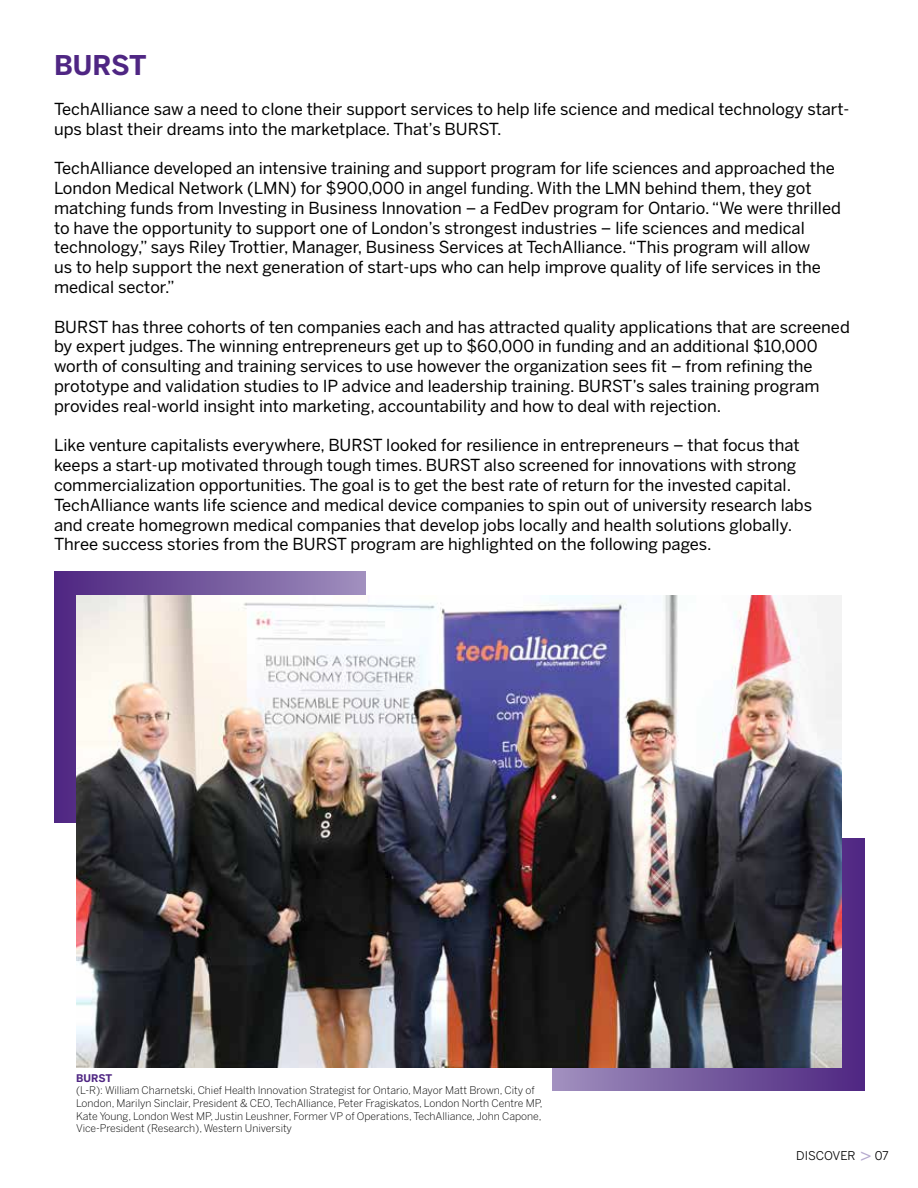
<style>
.page{position:relative;width:918px;height:1188px;background:#fff}
.page>*{position:absolute;margin:0;border:0;box-sizing:border-box;transform-origin:0 0}
.t1{font:700 27px "Benton Sans";letter-spacing:-.01em;color:#4f2683}
.t2{font:18px "Benton Sans";color:#b5a9ce}
.t3{font:16.5px/19.8px "Benton Sans";color:#000}
.t4{font:12px "Benton Sans";letter-spacing:-.005em;color:#000}
.t5{font:300 10.5px/12.6px "Benton Sans";color:#000}
.t6{font:700 10.5px "Benton Sans";letter-spacing:-.01em;color:#4f2683}
</style>
<div class="page">
<div style="left:54px;top:572px;width:312px;height:251px;background:linear-gradient(to right,#4d2680,#9e8ebd)"></div>
<svg style="left:552px;top:839px;width:312px;height:251px;background:#684892"></svg>
<img style="left:76px;top:596px;width:765px;height:471px">
<h1 class="t1" style="left:54px;top:49px;width:94px">BURST</h1>
<p class="t3" style="left:54px;top:99px;width:797px">TechAlliance saw a need to clone their support services to help life science and medical technology start&shy;ups blast their dreams into the marketplace. That’s BURST.</p>
<p class="t3" style="left:54px;top:158px;width:789px">TechAlliance developed an intensive training and support program for life sciences and approached the London Medical Network (LMN) for $900,000 in angel funding. With the LMN behind them, they got matching funds from Investing in Business Innovation – a FedDev program for Ontario. “We were thrilled to have the opportunity to support one of London’s strongest industries – life sciences and medical technology,” says Riley Trottier, Manager, Business Services at TechAlliance. “This program will allow<br>us to help support the next generation of start-ups who can help improve quality of life services in the medical sector.”</p>
<p class="t3" style="left:54px;top:317px;width:797px">BURST has three cohorts of ten companies each and has attracted quality applications that are screened by expert judges. The winning entrepreneurs get up to $60,000 in funding and an additional $10,000 worth of consulting and training services to use however the organization sees fit – from refining the prototype and validation studies to IP advice and leadership training. BURST’s sales training program provides real-world insight into marketing, accountability and how to deal with rejection.</p>
<p class="t3" style="left:54px;top:435px;width:760px">Like venture capitalists everywhere, BURST looked for resilience in entrepreneurs – that focus that keeps a start-up motivated through tough times. BURST also screened for innovations with strong commercialization opportunities. The goal is to get the best rate of return for the invested capital.<br>TechAlliance wants life science and medical device companies to spin out of university research labs and create homegrown medical companies that develop jobs locally and health solutions globally.<br>Three success stories from the BURST program are highlighted on the following pages.</p>
<p class="t6" style="left:76px;top:1072px;width:38px">BURST</p>
<p class="t5" style="left:76px;top:1084px;width:468px">(L-R): William Charnetski, Chief Health Innovation Strategist for Ontario, Mayor Matt Brown, City of London, Marilyn Sinclair, President &amp; CEO, TechAlliance, Peter Fragiskatos, London North Centre MP, Kate Young, London West MP, Justin Leushner, Former VP of Operations, TechAlliance, John Capone, Vice-President (Research), Western University</p>
<p class="t4" style="left:796px;top:1148px;width:61px">DISCOVER</p>
<p class="t4" style="left:875px;top:1148px;width:16px">07</p>
<p class="t2" style="left:860px;top:1144px;width:13px">&gt;</p>
</div>
